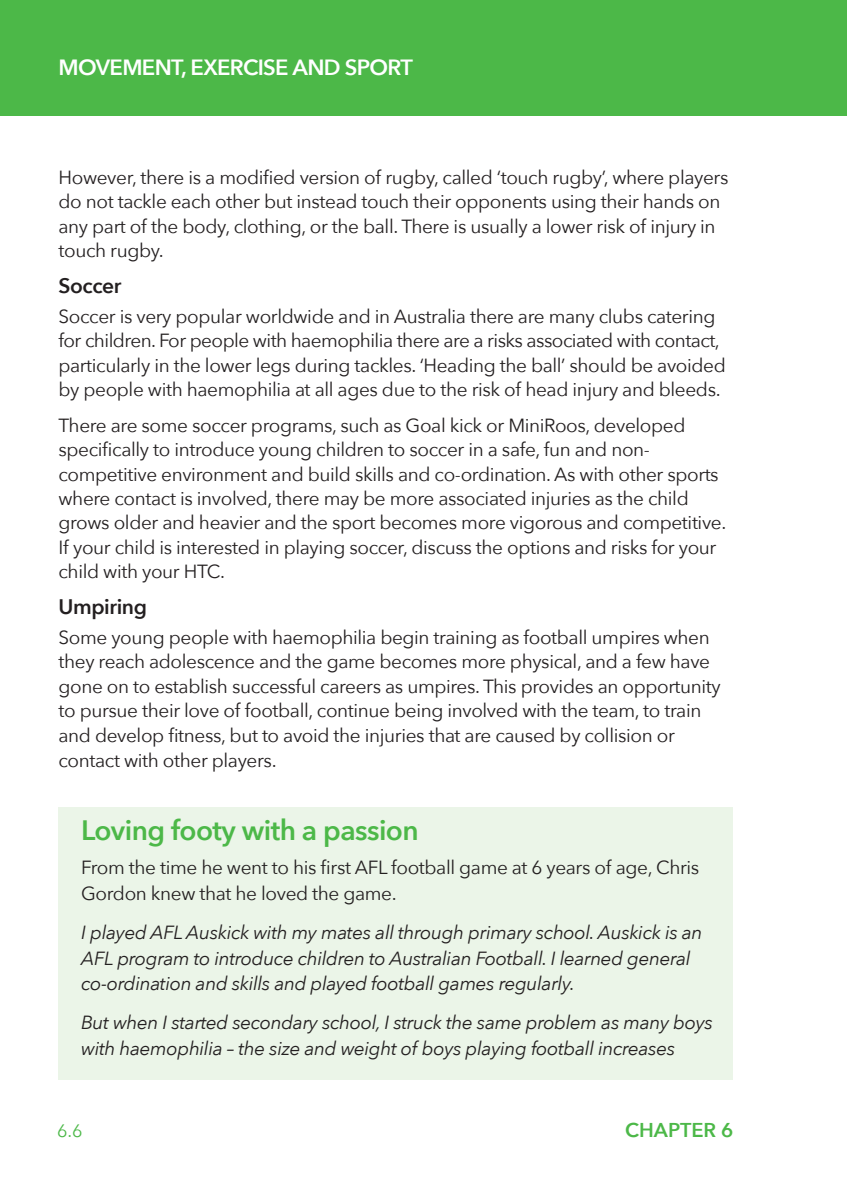
<style>
.page{position:relative;width:847px;height:1193px;background:#fff}
.page>*{position:absolute;margin:0;border:0;box-sizing:border-box;transform-origin:0 0}
.t1{font:600 28px "Avenir Next";letter-spacing:-.02em;color:#4cb848}
.t2{font:600 22px "Avenir Next";letter-spacing:-.03em;color:#fff}
.t3{font:600 21px "Avenir Next";letter-spacing:-.02em;color:#231f20}
.t4{font:600 20px "Avenir Next";color:#4cb848}
.t5{font:19px/24.4px "Avenir Next";letter-spacing:-.02em;color:#231f20}
.t6{font:italic 19px/25.6px "Avenir Next";letter-spacing:-.02em;color:#231f20}
.t7{font:18px "Avenir Next";color:#4cb848}
</style>
<div class="page">
<div style="left:58px;top:807px;width:675px;height:272px;background:#ebf5e8"></div>
<div style="left:0;top:0;width:847px;height:115px;background:#4cb848"></div>
<p class="t2" style="left:58px;top:48px;width:356px">MOVEMENT, EXERCISE AND SPORT</p>
<p class="t5" style="left:58px;top:164px;width:671px">However, there is a modified version of rugby, called ‘touch rugby’, where players do not tackle each other but instead touch their opponents using their hands on any part of the body, clothing, or the ball. There is usually a lower risk of injury in touch rugby.</p>
<p class="t3" style="left:58px;top:267px;width:64px">Soccer</p>
<p class="t5" style="left:58px;top:303px;width:669px">Soccer is very popular worldwide and in Australia there are many clubs catering for children. For people with haemophilia there are a risks associated with contact, particularly in the lower legs during tackles. ‘Heading the ball’ should be avoided by people with haemophilia at all ages due to the risk of head injury and bleeds.</p>
<p class="t5" style="left:58px;top:412px;width:669px">There are some soccer programs, such as Goal kick or MiniRoos, developed specifically to introduce young children to soccer in a safe, fun and non&shy;competitive environment and build skills and co-ordination. As with other sports where contact is involved, there may be more associated injuries as the child grows older and heavier and the sport becomes more vigorous and competitive.<br>If your child is interested in playing soccer, discuss the options and risks for your child with your HTC.</p>
<p class="t3" style="left:58px;top:589px;width:90px">Umpiring</p>
<p class="t5" style="left:58px;top:624px;width:664px">Some young people with haemophilia begin training as football umpires when they reach adolescence and the game becomes more physical, and a few have gone on to establish successful careers as umpires. This provides an opportunity to pursue their love of football, continue being involved with the team, to train and develop fitness, but to avoid the injuries that are caused by collision or contact with other players.</p>
<h1 class="t1" style="left:81px;top:806px;width:339px">Loving footy with a passion</h1>
<p class="t5" style="left:81px;top:854px;width:619px;line-height:25.6px">From the time he went to his first AFL football game at 6 years of age, Chris<br>Gordon knew that he loved the game.</p>
<p class="t6" style="left:81px;top:918px;width:623px">I played AFL Auskick with my mates all through primary school. Auskick is an<br>AFL program to introduce children to Australian Football. I learned general co-ordination and skills and played football games regularly.</p>
<p class="t6" style="left:81px;top:1009px;width:633px">But when I started secondary school, I struck the same problem as many boys with haemophilia – the size and weight of boys playing football increases</p>
<p class="t7" style="left:57px;top:1116px;width:27px">6.6</p>
<p class="t4" style="left:625px;top:1113px;width:110px">CHAPTER 6</p>
</div>
